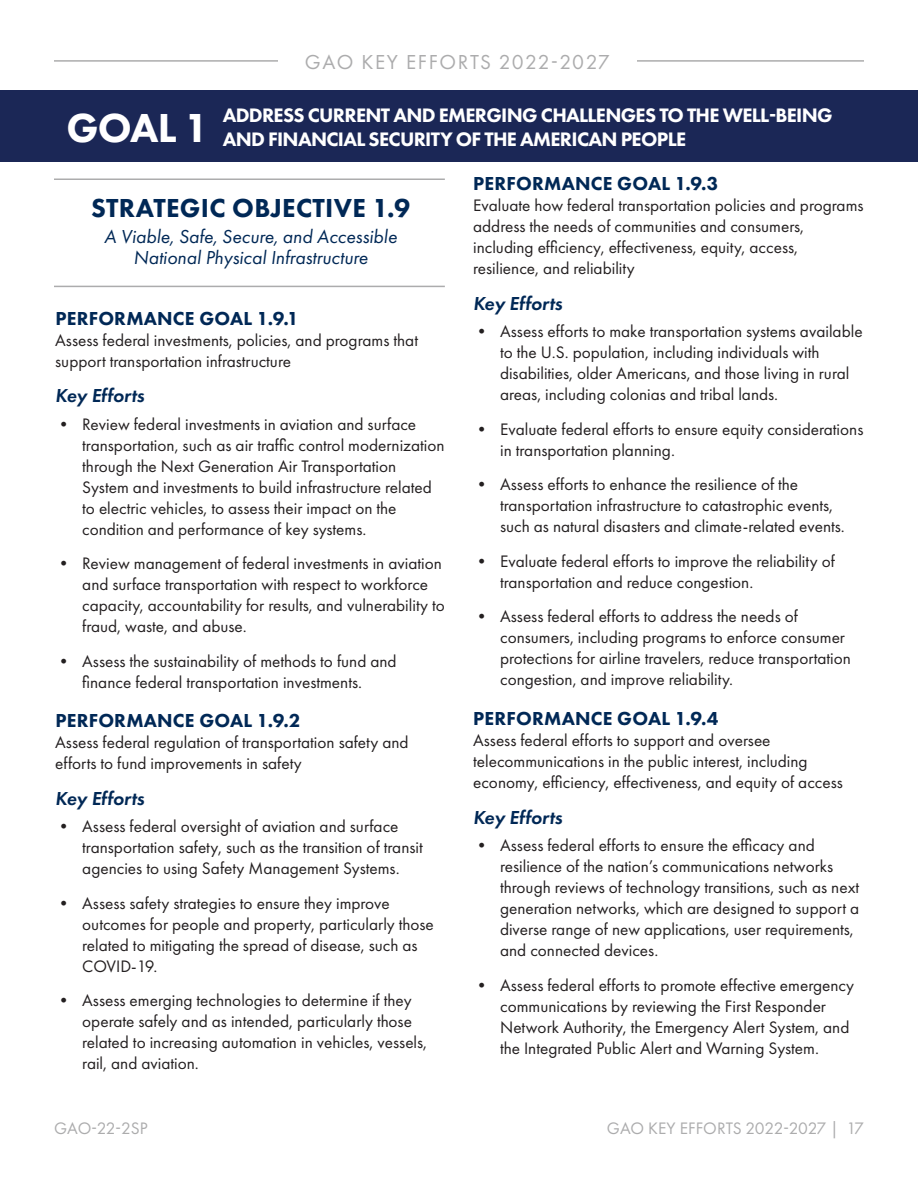
<style>
.page{position:relative;width:918px;height:1188px;background:#fff}
.page>*{position:absolute;margin:0;border:0;box-sizing:border-box;transform-origin:0 0}
.SO_Title{font:800 27px "Futura PT";letter-spacing:.01em;color:#002856}
.t1{font:21px "Futura PT";letter-spacing:.075em;color:#acacad}
.t2{font:800 20.25px/24px "Futura PT";letter-spacing:-.035em;color:#fff}
.PG_Title{font:800 19.5px "Futura PT";letter-spacing:.01em;color:#002856}
.SO_Description{font:italic 19.5px/21px "Futura PT";color:#002856;text-align:center}
.Key_Efforts_Title{font:italic 600 19.5px "Futura PT";letter-spacing:-.005em;color:#002856}
.Key_Efforts_PG_Descr{font:17.25px/21px "Futura PT";color:#231f20}
.t3{font:17.25px "Futura PT";color:#acacad}
</style>
<div class="page">
<hr style="left:54px;top:60px;width:810px;height:2px;background:#acacad">
<div style="left:278px;top:48px;width:359px;height:26px;background:#fff"></div>
<div style="left:0;top:91px;width:918px;height:71px;background:#1b2756"></div>
<hr style="left:54px;top:178px;width:391px;height:2px;background:#acacad">
<hr style="left:54px;top:286px;width:391px;height:1px;background:#acacad">
<p class="t1" style="left:305px;top:50px;width:306px">GAO KEY EFFORTS 2022-2027</p>
<p class="t2" style="left:66px;top:103px;width:768px;text-indent:156px">ADDRESS CURRENT AND EMERGING CHALLENGES TO THE WELL-BEING<br><sup>GOAL</sup> <sup>1</sup> AND FINANCIAL SECURITY OF THE AMERICAN PEOPLE</p>
<p class="SO_Title" style="left:91px;top:191px;width:321px">STRATEGIC OBJECTIVE 1.9</p>
<p class="SO_Description" style="left:104px;top:226px;width:294px">A Viable, Safe, Secure, and Accessible<br>National Physical Infrastructure</p>
<p class="PG_Title" style="left:55px;top:306px;width:245px">PERFORMANCE GOAL 1.9.1</p>
<p class="Key_Efforts_PG_Descr" style="left:55px;top:329px;width:364px">Assess federal investments, policies, and programs that support transportation infrastructure</p>
<p class="Key_Efforts_Title" style="left:55px;top:383px;width:91px">Key Efforts</p>
<p class="Key_Efforts_PG_Descr" style="left:82px;top:413px;width:364px;text-indent:-27px">• Review federal investments in aviation and surface transportation, such as air traffic control modernization through the Next Generation Air Transportation System and investments to build infrastructure related to electric vehicles, to assess their impact on the condition and performance of key systems.</p>
<p class="Key_Efforts_PG_Descr" style="left:82px;top:553px;width:364px;text-indent:-27px">• Review management of federal investments in aviation and surface transportation with respect to workforce capacity, accountability for results, and vulnerability to fraud, waste, and abuse.</p>
<p class="Key_Efforts_PG_Descr" style="left:55px;top:650px;width:343px;text-align:center">• Assess the sustainability of methods to fund and finance federal transportation investments.</p>
<p class="PG_Title" style="left:55px;top:709px;width:247px">PERFORMANCE GOAL 1.9.2</p>
<p class="Key_Efforts_PG_Descr" style="left:55px;top:732px;width:355px">Assess federal regulation of transportation safety and efforts to fund improvements in safety</p>
<p class="Key_Efforts_Title" style="left:55px;top:786px;width:91px">Key Efforts</p>
<p class="Key_Efforts_PG_Descr" style="left:82px;top:816px;width:342px;text-indent:-27px">• Assess federal oversight of aviation and surface transportation safety, such as the transition of transit agencies to using Safety Management Systems.</p>
<p class="Key_Efforts_PG_Descr" style="left:82px;top:893px;width:353px;text-indent:-27px">• Assess safety strategies to ensure they improve outcomes for people and property, particularly those related to mitigating the spread of disease, such as COVID-19.</p>
<p class="Key_Efforts_PG_Descr" style="left:82px;top:990px;width:346px;text-indent:-27px">• Assess emerging technologies to determine if they operate safely and as intended, particularly those related to increasing automation in vehicles, vessels, rail, and aviation.</p>
<p class="PG_Title" style="left:473px;top:172px;width:247px">PERFORMANCE GOAL 1.9.3</p>
<p class="Key_Efforts_PG_Descr" style="left:473px;top:195px;width:392px">Evaluate how federal transportation policies and programs address the needs of communities and consumers, including efficiency, effectiveness, equity, access, resilience, and reliability</p>
<p class="Key_Efforts_Title" style="left:473px;top:291px;width:91px">Key Efforts</p>
<p class="Key_Efforts_PG_Descr" style="left:500px;top:321px;width:364px;text-indent:-27px">• Assess efforts to make transportation systems available to the U.S. population, including individuals with disabilities, older Americans, and those living in rural areas, including colonias and tribal lands.</p>
<p class="Key_Efforts_PG_Descr" style="left:500px;top:419px;width:365px;text-indent:-27px">• Evaluate federal efforts to ensure equity considerations in transportation planning.</p>
<p class="Key_Efforts_PG_Descr" style="left:500px;top:474px;width:346px;text-indent:-27px">• Assess efforts to enhance the resilience of the transportation infrastructure to catastrophic events, such as natural disasters and climate-related events.</p>
<p class="Key_Efforts_PG_Descr" style="left:500px;top:551px;width:336px;text-indent:-27px">• Evaluate federal efforts to improve the reliability of transportation and reduce congestion.</p>
<p class="Key_Efforts_PG_Descr" style="left:500px;top:606px;width:352px;text-indent:-27px">• Assess federal efforts to address the needs of consumers, including programs to enforce consumer protections for airline travelers, reduce transportation congestion, and improve reliability.</p>
<p class="PG_Title" style="left:473px;top:707px;width:247px">PERFORMANCE GOAL 1.9.4</p>
<p class="Key_Efforts_PG_Descr" style="left:473px;top:730px;width:371px">Assess federal efforts to support and oversee telecommunications in the public interest, including economy, efficiency, effectiveness, and equity of access</p>
<p class="Key_Efforts_Title" style="left:473px;top:804px;width:91px">Key Efforts</p>
<p class="Key_Efforts_PG_Descr" style="left:500px;top:835px;width:361px;text-indent:-27px">• Assess federal efforts to ensure the efficacy and resilience of the nation’s communications networks through reviews of technology transitions, such as next generation networks, which are designed to support a diverse range of new applications, user requirements, and connected devices.</p>
<p class="Key_Efforts_PG_Descr" style="left:500px;top:974px;width:355px;text-indent:-27px">• Assess federal efforts to promote effective emergency communications by reviewing the First Responder Network Authority, the Emergency Alert System, and the Integrated Public Alert and Warning System.</p>
<p class="t3" style="left:54px;top:1118px;width:95px">GAO-22-2SP</p>
<p class="t3" style="left:607px;top:1118px;width:259px">GAO KEY EFFORTS 2022-2027 | 17</p>
</div>
